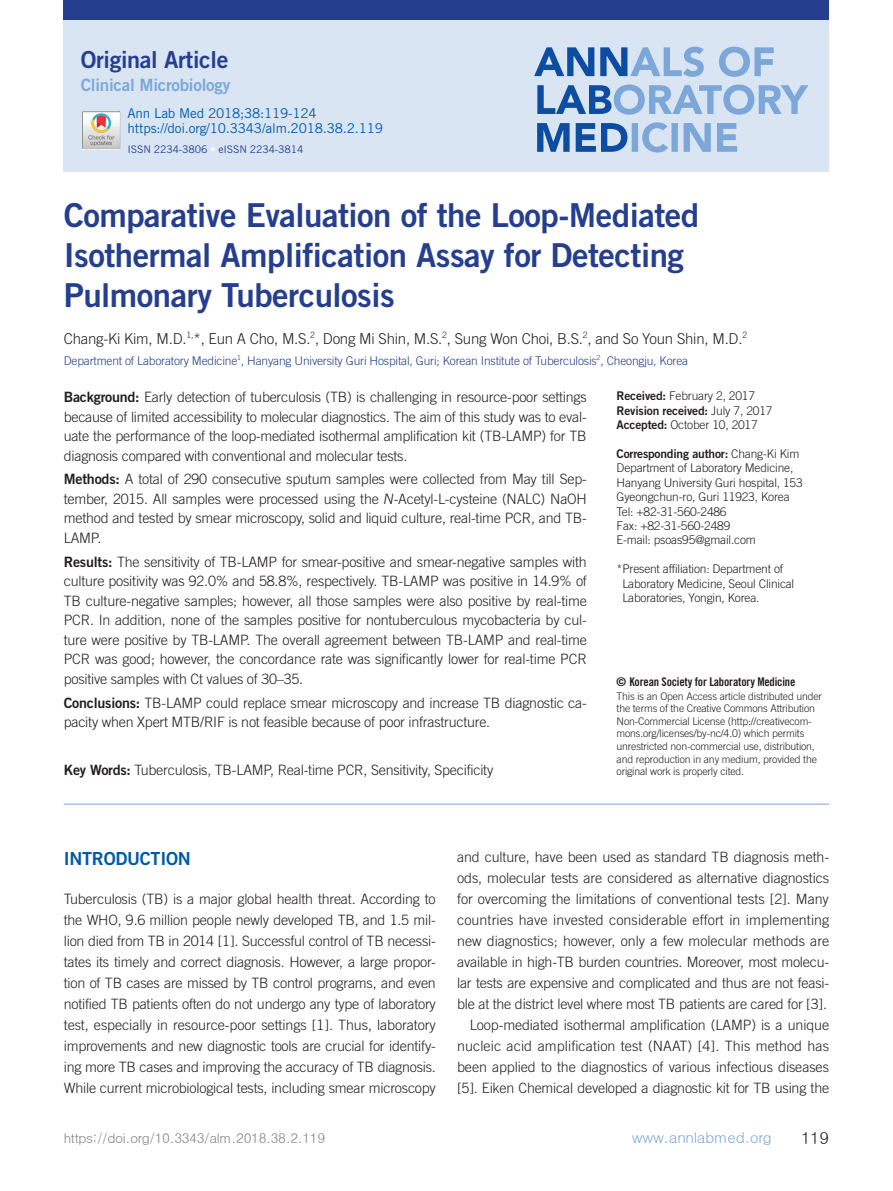
<style>
.page{position:relative;width:893px;height:1191px;background:#fff}
.page>*{position:absolute;margin:0;border:0;box-sizing:border-box;transform-origin:0 0}
.제목{font:33px/39.6px "Trade Gothic LT Std Bd 2";letter-spacing:-.015em;color:#253f8e}
.논문분류{font:23.4px "Trade Gothic LT Std Bd 2";letter-spacing:-.015em;color:#253f8e}
.본문대제목{font:18px "Trade Gothic LT Std Bd 2";letter-spacing:-.015em;color:#015aaa}
.논문소분류{font:16.95px "Trade Gothic LT Std Bd 2";letter-spacing:-.015em;color:#7ca7d8}
.URL{font:16.5px "Dotum";color:#231f20}
.저자{font:300 15px "Trade Gothic LT Std";letter-spacing:-.015em;color:#231f20}
.URL-2{font:15px "Dotum";letter-spacing:-.02em;color:#7ca7d8}
.초록{font:300 14.25px/19.5px "Trade Gothic LT Std";letter-spacing:-.015em;color:#231f20;text-align:justify}
.본문{font:300 14.25px/21px "Trade Gothic LT Std";letter-spacing:-.015em;color:#231f20;text-align:justify}
.t1{font:13.5px "Dotum";letter-spacing:-.03em;color:#808285}
.DOI_단락{font:13.5px "Trade Gothic LT Std";letter-spacing:-.015em;color:#015aaa}
.서지단락{font:13.5px "Trade Gothic LT Std";letter-spacing:-.015em;color:#015aaa}
.교신저자{font:300 12px/14.4px "Trade Gothic LT Std";letter-spacing:-.015em;color:#231f20}
.소속{font:300 12px "Trade Gothic LT Std";letter-spacing:-.015em;color:#253f8e}
.교신저자-2{font:12px "Trade Gothic LT Std Bd 2";letter-spacing:-.015em;color:#231f20}
.t2{font:12px "Trade Gothic LT Std Bd Cn 20";letter-spacing:-.015em;color:#231f20}
.t3{font:300 10.5px/12.6px "Trade Gothic LT Std";letter-spacing:-.015em;color:#231f20}
.ISSN{font:10.5px "Trade Gothic LT Std";letter-spacing:-.015em;color:#253f8e}
.s1{color:#fff}
.s2{font-family:"Trade Gothic LT Std Bd 2";font-weight:400}
.s3{font-style:italic}
.s4{font-family:"Trade Gothic LT Std";font-weight:300}
.s5{font-family:"Trade Gothic LT Std Bd 2"}
</style>
<div class="page">
<div style="left:64px;top:0;width:765px;height:172px;background:#dae5f4"></div>
<div style="left:64px;top:0;width:765px;height:19px;background:#253f8e"></div>
<svg style="left:537px;top:122px;width:200px;height:30px"></svg>
<svg style="left:537px;top:84px;width:271px;height:31px"></svg>
<svg style="left:534px;top:47px;width:240px;height:30px"></svg>
<hr style="left:64px;top:803px;width:765px;height:1px;background:#7ca7d8">
<svg style="left:82px;top:111px;width:38px;height:38px"></svg>
<p class="논문분류" style="left:81px;top:45px;width:149px">Original Article</p>
<p class="논문소분류" style="left:81px;top:75px;width:151px">Clinical Microbiology</p>
<p class="서지단락" style="left:128px;top:105px;width:191px">Ann Lab Med 2018;38:119-124</p>
<p class="DOI_단락" style="left:128px;top:120px;width:257px">https://doi.org/10.3343/alm.2018.38.2.119</p>
<p class="ISSN" style="left:128px;top:143px;width:177px">ISSN 2234-3806 <span class="s1">•</span> eISSN 2234-3814</p>
<p class="제목" style="left:64px;top:195px;width:637px">Comparative Evaluation of the Loop-Mediated<br>Isothermal Amplification Assay for Detecting<br>Pulmonary Tuberculosis</p>
<p class="저자" style="left:64px;top:330px;width:685px">Chang-Ki Kim, M.D.<sup>1,</sup>*, Eun A Cho, M.S.<sup>2</sup>, Dong Mi Shin, M.S.<sup>2</sup>, Sung Won Choi, B.S.<sup>2</sup>, and So Youn Shin, M.D.<sup>2</sup></p>
<p class="소속" style="left:64px;top:353px;width:626px">Department of Laboratory Medicine<sup>1</sup>, Hanyang University Guri Hospital, Guri; Korean Institute of Tuberculosis<sup>2</sup>, Cheongju, Korea</p>
<p class="초록" style="left:64px;top:387px;width:525px"><span class="s2">Background:</span> Early detection of tuberculosis (TB) is challenging in resource-poor settings because of limited accessibility to molecular diagnostics. The aim of this study was to eval&shy;uate the performance of the loop-mediated isothermal amplification kit (TB-LAMP) for TB diagnosis compared with conventional and molecular tests.</p>
<p class="초록" style="left:64px;top:469px;width:525px"><span class="s2">Methods:</span> A total of 290 consecutive sputum samples were collected from May till Sep&shy;tember, 2015. All samples were processed using the <span class="s3">N</span>-Acetyl-L-cysteine (NALC) NaOH method and tested by smear microscopy, solid and liquid culture, real-time PCR, and TB-LAMP.</p>
<p class="초록" style="left:64px;top:551px;width:525px"><span class="s2">Results:</span> The sensitivity of TB-LAMP for smear-positive and smear-negative samples with culture positivity was 92.0% and 58.8%, respectively. TB-LAMP was positive in 14.9% of TB culture-negative samples; however, all those samples were also positive by real-time PCR. In addition, none of the samples positive for nontuberculous mycobacteria by cul&shy;ture were positive by TB-LAMP. The overall agreement between TB-LAMP and real-time PCR was good; however, the concordance rate was significantly lower for real-time PCR positive samples with Ct values of 30–35.</p>
<p class="초록" style="left:64px;top:692px;width:524px"><span class="s2">Conclusions:</span> TB-LAMP could replace smear microscopy and increase TB diagnostic ca&shy;pacity when Xpert MTB/RIF is not feasible because of poor infrastructure.</p>
<p class="초록" style="left:64px;top:759px;width:431px"><span class="s2">Key Words:</span> Tuberculosis, TB-LAMP, Real-time PCR, Sensitivity, Specificity</p>
<p class="교신저자" style="left:617px;top:388px;width:140px"><span class="s2">Received:</span> February 2, 2017</p>
<p class="교신저자-2" style="left:617px;top:403px;width:157px">Revision received: <span class="s4">July 7, 2017</span></p>
<p class="교신저자" style="left:617px;top:417px;width:143px"><span class="s2">Accepted:</span> October 10, 2017</p>
<p class="교신저자-2" style="left:617px;top:446px;width:184px">Corresponding author: <span class="s4">Chang-Ki Kim</span></p>
<p class="교신저자" style="left:617px;top:460px;width:188px">Department of Laboratory Medicine,<br>Hanyang University Guri hospital, 153<br>Gyeongchun-ro, Guri 11923, Korea</p>
<p class="교신저자" style="left:617px;top:504px;width:112px">Tel: +82-31-560-2486</p>
<p class="교신저자" style="left:617px;top:518px;width:115px">Fax: +82-31-560-2489</p>
<p class="교신저자" style="left:617px;top:532px;width:141px">E-mail: psoas95@gmail.com</p>
<p class="교신저자" style="left:622px;top:561px;width:173px;text-indent:-6px">*Present affiliation: Department of<br>Laboratory Medicine, Seoul Clinical<br>Laboratories, Yongin, Korea.</p>
<p class="t2" style="left:617px;top:675px;width:180px"><span class="s5">©</span> Korean Society for Laboratory Medicine</p>
<p class="t3" style="left:617px;top:689px;width:207px">This is an Open Access article distributed under the terms of the Creative Commons Attribution Non-Commercial License (http://creativecom&shy;mons.org/licenses/by-nc/4.0) which permits</p>
<p class="t3" style="left:617px;top:740px;width:202px">unrestricted non-commercial use, distribution, and reproduction in any medium, provided the original work is properly cited.</p>
<p class="본문대제목" style="left:64px;top:847px;width:129px">INTRODUCTION</p>
<p class="본문" style="left:64px;top:888px;width:374px">Tuberculosis (TB) is a major global health threat. According to the WHO, 9.6 million people newly developed TB, and 1.5 mil&shy;lion died from TB in 2014 [1]. Successful control of TB necessi&shy;tates its timely and correct diagnosis. However, a large propor&shy;tion of TB cases are missed by TB control programs, and even notified TB patients often do not undergo any type of laboratory test, especially in resource-poor settings [1]. Thus, laboratory improvements and new diagnostic tools are crucial for identify&shy;ing more TB cases and improving the accuracy of TB diagnosis.<br>While current microbiological tests, including smear microscopy</p>
<p class="본문" style="left:457px;top:846px;width:374px">and culture, have been used as standard TB diagnosis meth&shy;ods, molecular tests are considered as alternative diagnostics for overcoming the limitations of conventional tests [2]. Many countries have invested considerable effort in implementing new diagnostics; however, only a few molecular methods are available in high-TB burden countries. Moreover, most molecu&shy;lar tests are expensive and complicated and thus are not feasi&shy;ble at the district level where most TB patients are cared for [3].</p>
<p class="본문" style="left:457px;top:1014px;width:374px;text-indent:13px">Loop-mediated isothermal amplification (LAMP) is a unique nucleic acid amplification test (NAAT) [4]. This method has been applied to the diagnostics of various infectious diseases [5]. Eiken Chemical developed a diagnostic kit for TB using the</p>
<p class="t1" style="left:64px;top:1131px;width:263px">https://doi.org/10.3343/alm.2018.38.2.119</p>
<p class="URL-2" style="left:632px;top:1130px;width:142px">www.annlabmed.org</p>
<p class="URL" style="left:801px;top:1129px;width:30px">119</p>
</div>
